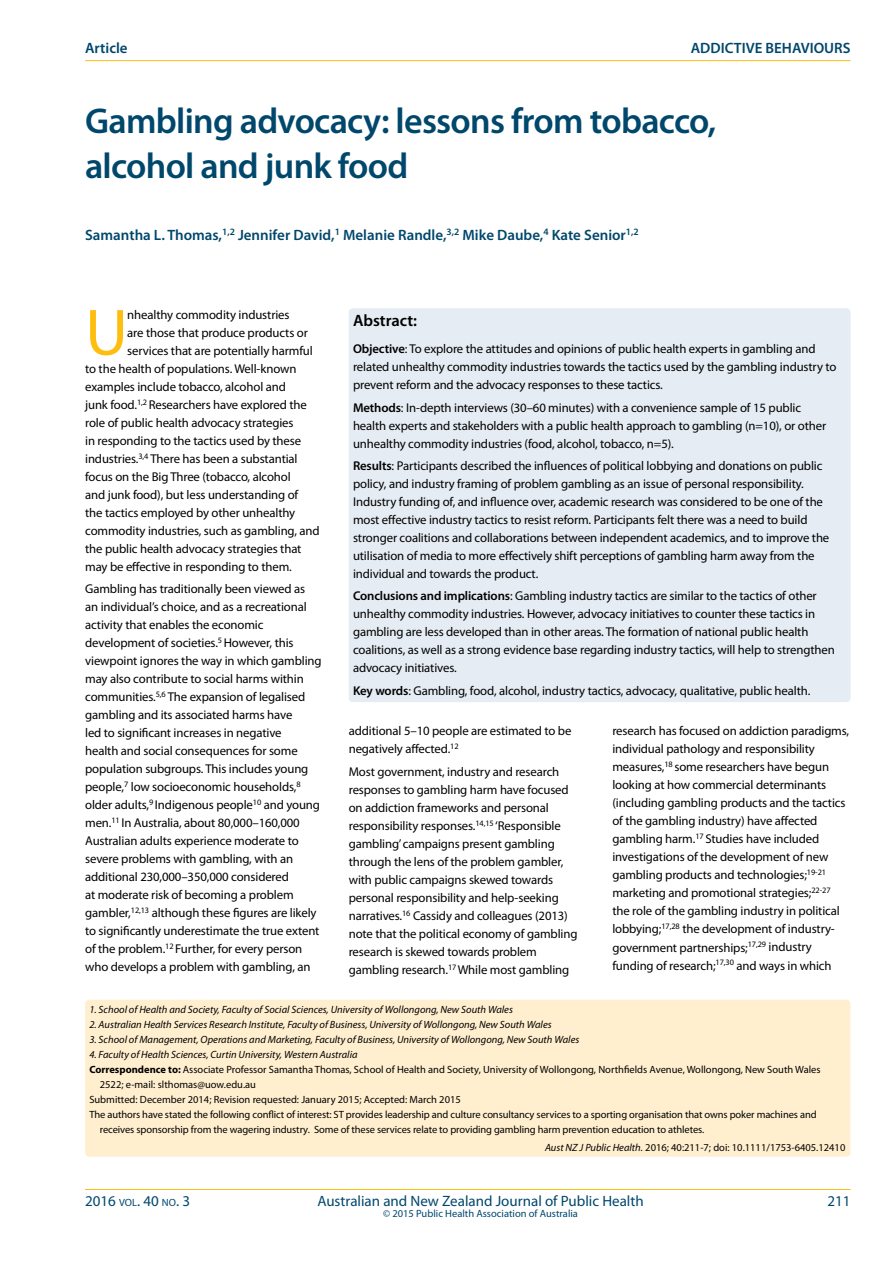
<style>
.page{position:relative;width:893px;height:1263px;background:#fff}
.page>*{position:absolute;margin:0;border:0;box-sizing:border-box;transform-origin:0 0}
.t1{font:66.15px "Myriad Pro";color:#febe10}
.t2{font:600 36px/45px "Myriad Pro";letter-spacing:-.02em;color:#00476c}
.t3{font:600 16.5px "Myriad Pro";color:#000}
.t4{font:600 15px "Myriad Pro";color:#00476c}
.t5{font:15px "Myriad Pro";color:#00476c}
.t6{font:15px "Myriad Pro";color:#00476c}
.t7{font:12.75px/18px "Myriad Pro";letter-spacing:-.01em;color:#000}
.t8{font:10.5px "Myriad Pro";letter-spacing:-.01em;color:#000}
.t9{font:italic 10.5px "Myriad Pro";color:#000}
.t10{font:10.5px "Myriad Pro";color:#00476c}
.s1{font-weight:600}
.s2{font-weight:700}
.s3{font-style:italic}
.s4{font-size:10.5px}
</style>
<div class="page">
<hr style="left:85px;top:1189px;width:765px;height:1px;background:#febe10">
<div style="left:85px;top:1000px;width:765px;height:157px;background:#ffefcf;border-radius:4px"></div>
<div style="left:349px;top:308px;width:502px;height:394px;background:#e5ecf3;border-radius:4px"></div>
<hr style="left:85px;top:60px;width:765px;height:1px;background:#febe10">
<p class="t4" style="left:85px;top:38px;width:44px">Article</p>
<p class="t4" style="left:691px;top:38px;width:161px">ADDICTIVE BEHAVIOURS</p>
<h2 class="t2" style="left:85px;top:98px;width:633px">Gambling advocacy: lessons from tobacco, alcohol and junk food</h2>
<p class="t4" style="left:85px;top:225px;width:555px">Samantha L. Thomas,<sup>1,2</sup> Jennifer David,<sup>1</sup> Melanie Randle,<sup>3,2</sup> Mike Daube,<sup>4</sup> Kate Senior<sup>1,2</sup></p>
<h1 class="t1" style="left:85px;top:292px;width:44px">U</h1>
<p class="t7" style="left:127px;top:305px;width:164px">nhealthy commodity industries</p>
<p class="t7" style="left:127px;top:323px;width:182px">are those that produce products or</p>
<p class="t7" style="left:127px;top:341px;width:187px">services that are potentially harmful</p>
<p class="t7" style="left:85px;top:359px;width:213px">to the health of populations. Well-known</p>
<p class="t7" style="left:85px;top:377px;width:202px">examples include tobacco, alcohol and</p>
<p class="t7" style="left:85px;top:395px;width:223px">junk food.<sup>1,2</sup> Researchers have explored the</p>
<p class="t7" style="left:85px;top:413px;width:210px">role of public health advocacy strategies</p>
<p class="t7" style="left:85px;top:431px;width:217px">in responding to the tactics used by these</p>
<p class="t7" style="left:85px;top:449px;width:214px">industries.<sup>3,4</sup> There has been a substantial</p>
<p class="t7" style="left:85px;top:467px;width:207px">focus on the Big Three (tobacco, alcohol</p>
<p class="t7" style="left:85px;top:485px;width:215px">and junk food), but less understanding of</p>
<p class="t7" style="left:85px;top:503px;width:212px">the tactics employed by other unhealthy</p>
<p class="t7" style="left:85px;top:521px;width:236px">commodity industries, such as gambling, and</p>
<p class="t7" style="left:85px;top:539px;width:218px">the public health advocacy strategies that</p>
<p class="t7" style="left:85px;top:557px;width:208px">may be effective in responding to them.</p>
<p class="t7" style="left:85px;top:579px;width:238px">Gambling has traditionally been viewed as<br>an individual’s choice, and as a recreational activity that enables the economic development of societies.<sup>5</sup> However, this viewpoint ignores the way in which gambling may also contribute to social harms within communities.<sup>5,6</sup> The expansion of legalised gambling and its associated harms have<br>led to significant increases in negative<br>health and social consequences for some population subgroups. This includes young people,<sup>7</sup> low socioeconomic households,<sup>8 </sup>older adults,<sup>9</sup> Indigenous people<sup>10</sup> and young men.<sup>11</sup> In Australia, about 80,000–160,000<br>Australian adults experience moderate to severe problems with gambling, with an additional 230,000–350,000 considered<br>at moderate risk of becoming a problem gambler,<sup>12,13</sup> although these figures are likely to significantly underestimate the true extent of the problem.<sup>12</sup> Further, for every person who develops a problem with gambling, an</p>
<p class="t3" style="left:353px;top:310px;width:66px">Abstract:</p>
<p class="t7" style="left:353px;top:340px;width:485px"><span class="s1">Objective</span>: To explore the attitudes and opinions of public health experts in gambling and related unhealthy commodity industries towards the tactics used by the gambling industry to prevent reform and the advocacy responses to these tactics.</p>
<p class="t7" style="left:353px;top:398px;width:475px"><span class="s1">Methods</span>: In-depth interviews (30–60 minutes) with a convenience sample of 15 public health experts and stakeholders with a public health approach to gambling (n=10), or other unhealthy commodity industries (food, alcohol, tobacco, n=5).</p>
<p class="t7" style="left:353px;top:456px;width:478px"><span class="s1">Results</span>: Participants described the influences of political lobbying and donations on public policy, and industry framing of problem gambling as an issue of personal responsibility.<br>Industry funding of, and influence over, academic research was considered to be one of the most effective industry tactics to resist reform. Participants felt there was a need to build stronger coalitions and collaborations between independent academics, and to improve the utilisation of media to more effectively shift perceptions of gambling harm away from the individual and towards the product.</p>
<p class="t7" style="left:353px;top:587px;width:483px"><span class="s1">Conclusions and implications</span>: Gambling industry tactics are similar to the tactics of other unhealthy commodity industries. However, advocacy initiatives to counter these tactics in gambling are less developed than in other areas. The formation of national public health coalitions, as well as a strong evidence base regarding industry tactics, will help to strengthen advocacy initiatives.</p>
<p class="t7" style="left:353px;top:681px;width:459px"><span class="s1">Key words</span>: Gambling, food, alcohol, industry tactics, advocacy, qualitative, public health.</p>
<p class="t7" style="left:349px;top:722px;width:224px">additional 5–10 people are estimated to be negatively affected.<sup>12</sup></p>
<p class="t7" style="left:349px;top:762px;width:230px">Most government, industry and research responses to gambling harm have focused on addiction frameworks and personal responsibility responses.<sup>14,15</sup> ‘Responsible gambling’ campaigns present gambling through the lens of the problem gambler, with public campaigns skewed towards personal responsibility and help-seeking narratives.<sup>16</sup> Cassidy and colleagues (2013) note that the political economy of gambling research is skewed towards problem gambling research.<sup>17</sup> While most gambling</p>
<p class="t7" style="left:612px;top:722px;width:238px">research has focused on addiction paradigms, individual pathology and responsibility measures,<sup>18</sup> some researchers have begun looking at how commercial determinants (including gambling products and the tactics of the gambling industry) have affected gambling harm.<sup>17</sup> Studies have included investigations of the development of new gambling products and technologies;<sup>19-21 </sup>marketing and promotional strategies;<sup>22-27 </sup>the role of the gambling industry in political lobbying;<sup>17,28</sup> the development of industry&shy;government partnerships;<sup>17,29</sup> industry funding of research;<sup>17,30</sup> and ways in which</p>
<p class="t9" style="left:89px;top:1003px;width:425px">1. School of Health and Society, Faculty of Social Sciences, University of Wollongong, New South Wales</p>
<p class="t9" style="left:89px;top:1018px;width:464px">2. Australian Health Services Research Institute, Faculty of Business, University of Wollongong, New South Wales</p>
<p class="t9" style="left:89px;top:1033px;width:491px">3. School of Management, Operations and Marketing, Faculty of Business, University of Wollongong, New South Wales</p>
<p class="t9" style="left:89px;top:1048px;width:270px">4. Faculty of Health Sciences, Curtin University, Western Australia</p>
<p class="t8" style="left:89px;top:1063px;width:733px"><span class="s2">Correspondence to:</span> Associate Professor Samantha Thomas, School of Health and Society, University of Wollongong, Northfields Avenue, Wollongong, New South Wales</p>
<p class="t8" style="left:100px;top:1078px;width:158px">2522; e-mail: slthomas@uow.edu.au</p>
<p class="t8" style="left:89px;top:1093px;width:373px">Submitted: December 2014; Revision requested: January 2015; Accepted: March 2015</p>
<p class="t8" style="left:89px;top:1108px;width:729px">The authors have stated the following conflict of interest: ST provides leadership and culture consultancy services to a sporting organisation that owns poker machines and</p>
<p class="t8" style="left:100px;top:1123px;width:606px">receives sponsorship from the wagering industry. Some of these services relate to providing gambling harm prevention education to athletes.</p>
<p class="t8" style="left:545px;top:1141px;width:302px"><span class="s3">Aust NZ J Public Health.</span> 2016; 40:211-7; doi: 10.1111/1753-6405.12410</p>
<p class="t6" style="left:85px;top:1192px;width:106px">2016 <span class="s4">VOL</span>. 40 <span class="s4">NO</span>. 3</p>
<p class="t5" style="left:317px;top:1192px;width:328px">Australian and New Zealand Journal of Public Health</p>
<p class="t6" style="left:827px;top:1192px;width:25px">211</p>
<p class="t10" style="left:383px;top:1207px;width:196px">© 2015 Public Health Association of Australia</p>
</div>
